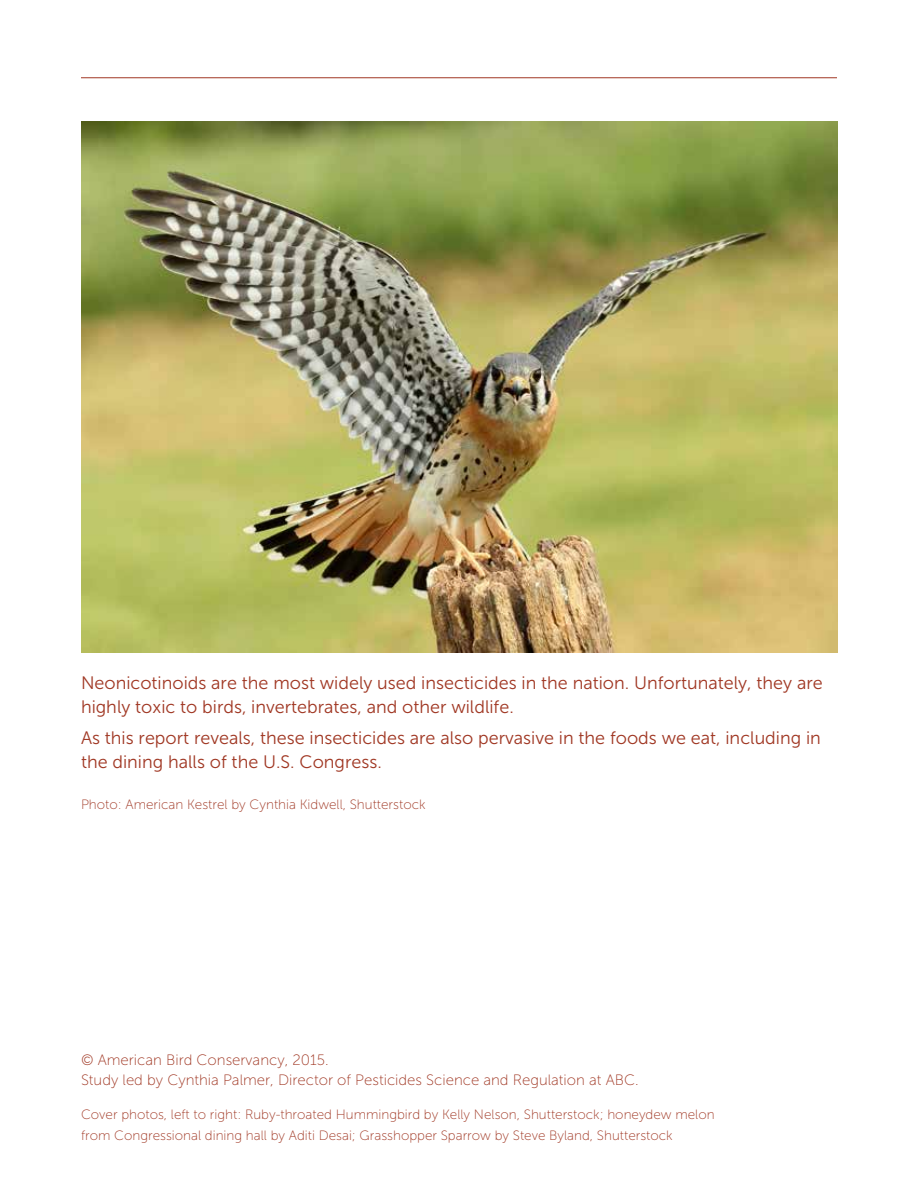
<style>
.page{position:relative;width:918px;height:1188px;background:#fff}
.page>*{position:absolute;margin:0;border:0;box-sizing:border-box;transform-origin:0 0}
.Pull_quote{font:18px/24px "Museo Sans 300";color:#a03723}
.Pull_quote-2{font:15px "Museo Sans 100";color:#a03723}
.Pull_quote-3{font:13.5px/21px "Museo Sans 100";color:#a03723}
</style>
<div class="page">
<hr style="left:81px;top:77px;width:756px;height:1px;background:#a03723">
<img style="left:81px;top:122px;width:757px;height:531px">
<p class="Pull_quote" style="left:81px;top:671px;width:743px">Neonicotinoids are the most widely used insecticides in the nation. Unfortunately, they are highly toxic to birds, invertebrates, and other wildlife.</p>
<p class="Pull_quote" style="left:81px;top:726px;width:741px">As this report reveals, these insecticides are also pervasive in the foods we eat, including in the dining halls of the U.S. Congress.</p>
<p class="Pull_quote-3" style="left:81px;top:794px;width:346px">Photo: American Kestrel by Cynthia Kidwell, Shutterstock</p>
<p class="Pull_quote-2" style="left:81px;top:1052px;width:249px">© American Bird Conservancy, 2015.</p>
<p class="Pull_quote-2" style="left:81px;top:1072px;width:559px">Study led by Cynthia Palmer, Director of Pesticides Science and Regulation at ABC.</p>
<p class="Pull_quote-3" style="left:81px;top:1104px;width:635px">Cover photos, left to right: Ruby-throated Hummingbird by Kelly Nelson, Shutterstock; honeydew melon from Congressional dining hall by Aditi Desai; Grasshopper Sparrow by Steve Byland, Shutterstock</p>
</div>
